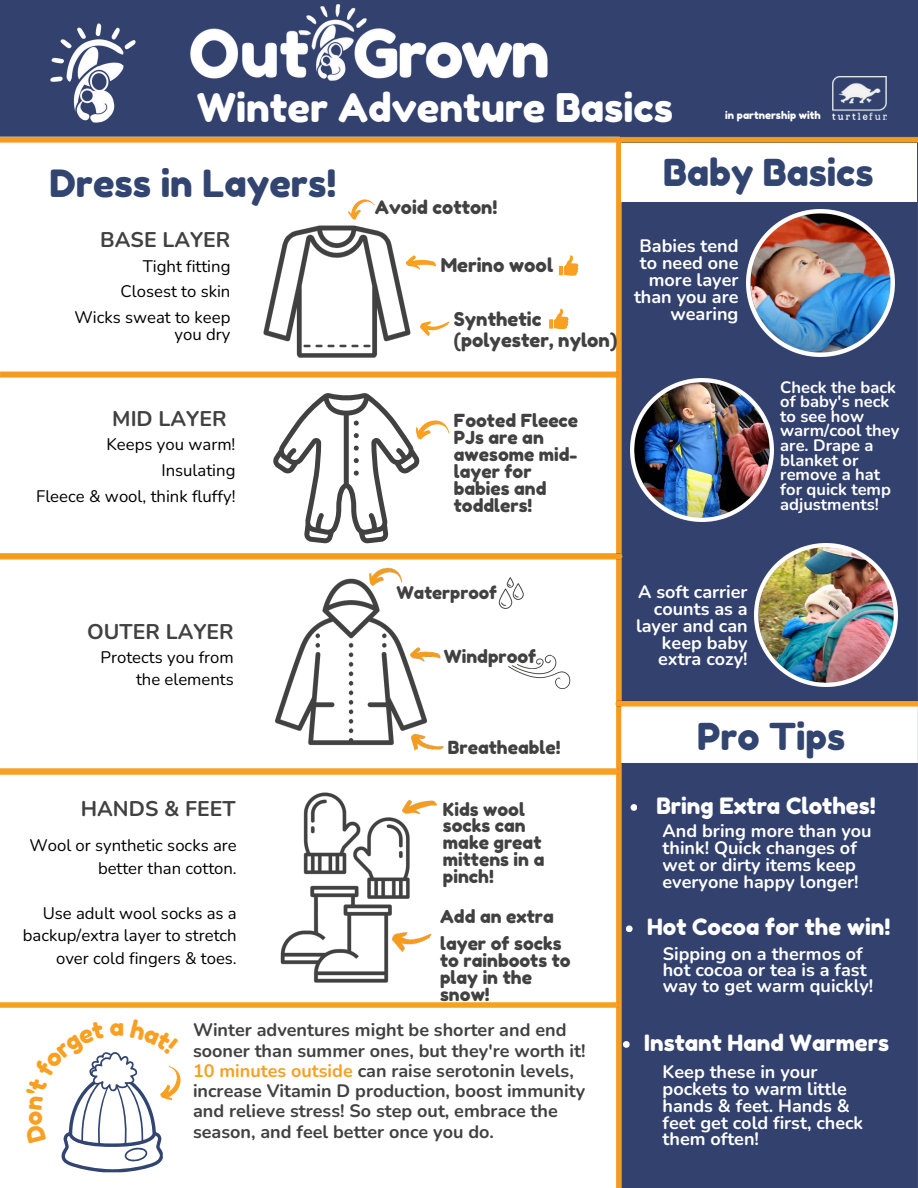
<style>
.page{position:relative;width:918px;height:1188px;background:#fff}
.page>*{position:absolute;margin:0;border:0;box-sizing:border-box;transform-origin:0 0}
.t1{font:39.3px "Fredoka One";color:#fff}
.t2{font:37.5px "Fredoka One";color:#324571}
.t3{font:37.05px "Fredoka One";color:#324571}
.t4{font:22.5px "Fredoka One";color:#fff}
.t5{font:700 21.15px "Nunito";color:#424141}
.t6{font:18.9px/21.3px "Fredoka One";color:#424141}
.t7{font:18.6px "Fredoka One";color:#424141}
.t8{font:700 18px/16.8px "Nunito";color:#fff}
.t9{font:700 18px/20.2px "Nunito";color:#424141}
.t10{font:18px/16.8px "Fredoka One";color:#424141}
.t11{font:17.4px "Fredoka One";color:#424141}
.t12{font:16.65px/25.8px "Nunito";color:#000;text-align:right}
.t13{font:700 16.5px/14.7px "Nunito";color:#fff}
.t14{font:10.5px "Fredoka One";color:#fff}
.s1{color:#f99f22}
</style>
<div class="page">
<img style="left:0;top:0;width:918px;height:1188px">
<img style="left:747px;top:210px;width:147px;height:147px">
<img style="left:631px;top:379px;width:143px;height:143px">
<svg style="left:273px;top:393px;width:176px;height:150px"></svg>
<div style="left:0;top:769px;width:619px;height:5px;background:#f99f22"></div>
<img style="left:0;top:219px;width:626px;height:165px">
<img style="left:0;top:546px;width:629px;height:212px">
<img style="left:755px;top:543px;width:142px;height:143px">
<img style="left:832px;top:76px;width:54px;height:44px">
<img style="left:274px;top:786px;width:171px;height:204px">
<img style="left:0;top:1002px;width:619px;height:6px">
<div style="left:622px;top:143px;width:295px;height:58px;background:#fff"></div>
<img style="left:608px;top:694px;width:310px;height:76px">
<img style="left:186px;top:0;width:365px;height:133px">
<svg style="left:623px;top:1041px;width:7px;height:7px"></svg>
<svg style="left:626px;top:925px;width:7px;height:7px"></svg>
<svg style="left:631px;top:804px;width:6px;height:7px"></svg>
<img style="left:19px;top:0;width:148px;height:139px">
<svg style="left:25px;top:1018px;width:156px;height:154px"></svg>
<h5 class="t1" style="left:197px;top:84px;width:478px">Winter Adventure Basics</h5>
<p class="t14" style="left:725px;top:109px;width:97px">in partnership with</p>
<p class="t2" style="left:50px;top:160px;width:288px">Dress in Layers!</p>
<h4 class="t5" style="left:100px;top:225px;width:132px">BASE LAYER</h4>
<p class="t12" style="left:74px;top:253px;width:158px">Tight fitting<br>Closest to skin<br>Wicks sweat to keep</p>
<h1 class="t12" style="left:175px;top:322px;width:57px">you dry</h1>
<h5 class="t5" style="left:112px;top:405px;width:116px">MID LAYER</h5>
<p class="t12" style="left:36px;top:432px;width:201px">Keeps you warm!<br>Insulating<br>Fleece &amp; wool, think fluffy!</p>
<h5 class="t7" style="left:375px;top:196px;width:124px">Avoid cotton!</h5>
<p class="t6" style="left:441px;top:254px;width:114px">Merino wool</p>
<h1 class="t6" style="left:454px;top:308px;width:165px">Synthetic (polyester, nylon)</h1>
<p class="t10" style="left:454px;top:412px;width:126px">Footed Fleece<br>PJs are an awesome mid&shy;layer for babies and toddlers!</p>
<h5 class="t3" style="left:663px;top:150px;width:212px">Baby Basics</h5>
<h3 class="t8" style="left:634px;top:238px;width:106px;text-align:right">Babies tend to need one more layer than you are wearing</h3>
<p class="t13" style="left:780px;top:380px;width:121px">Check the back of baby's neck to see how warm/cool they are. Drape a blanket or remove a hat for quick temp adjustments!</p>
<h5 class="t5" style="left:87px;top:618px;width:148px">OUTER LAYER</h5>
<p class="t12" style="left:101px;top:646px;width:135px;line-height:22.5px">Protects you from the elements</p>
<h2 class="t5" style="left:81px;top:795px;width:156px">HANDS &amp; FEET</h2>
<p class="t12" style="left:29px;top:835px;width:209px;line-height:22.5px">Wool or synthetic socks are better than cotton.</p>
<p class="t12" style="left:23px;top:902px;width:215px;line-height:22.5px">Use adult wool socks as a backup/extra layer to stretch over cold fingers &amp; toes.</p>
<h5 class="t11" style="left:397px;top:582px;width:102px">Waterproof</h5>
<p class="t10" style="left:444px;top:648px;width:94px">Windproof</p>
<p class="t10" style="left:448px;top:739px;width:114px">Breatheable!</p>
<p class="t10" style="left:443px;top:800px;width:103px">Kids wool socks can make great mittens in a pinch!</p>
<p class="t10" style="left:440px;top:903px;width:123px;line-height:27px">Add an extra layer of socks</p>
<p class="t10" style="left:440px;top:952px;width:132px">to rainboots to play in the snow!</p>
<p class="t9" style="left:193px;top:1020px;width:394px">Winter adventures might be shorter and end sooner than summer ones, but they're worth it!<br><span class="s1">10 minutes outside</span> can raise serotonin levels, increase Vitamin D production, boost immunity and relieve stress! So step out, embrace the season, and feel better once you do.</p>
<h4 class="t8" style="left:636px;top:584px;width:113px;text-align:right">A soft carrier counts as a layer and can keep baby extra cozy!</h4>
<h2 class="t3" style="left:697px;top:714px;width:150px">Pro Tips</h2>
<p class="t4" style="left:656px;top:792px;width:221px">Bring Extra Clothes!</p>
<h4 class="t8" style="left:663px;top:823px;width:211px">And bring more than you think! Quick changes of wet or dirty items keep everyone happy longer!</h4>
<p class="t4" style="left:647px;top:913px;width:245px">Hot Cocoa for the win!</p>
<p class="t8" style="left:663px;top:946px;width:212px;line-height:15.8px">Sipping on a thermos of hot cocoa or tea is a fast way to get warm quickly!</p>
<p class="t4" style="left:644px;top:1029px;width:246px">Instant Hand Warmers</p>
<h3 class="t8" style="left:663px;top:1064px;width:202px">Keep these in your pockets to warm little hands &amp; feet. Hands &amp; feet get cold first, check them often!</h3>
</div>
